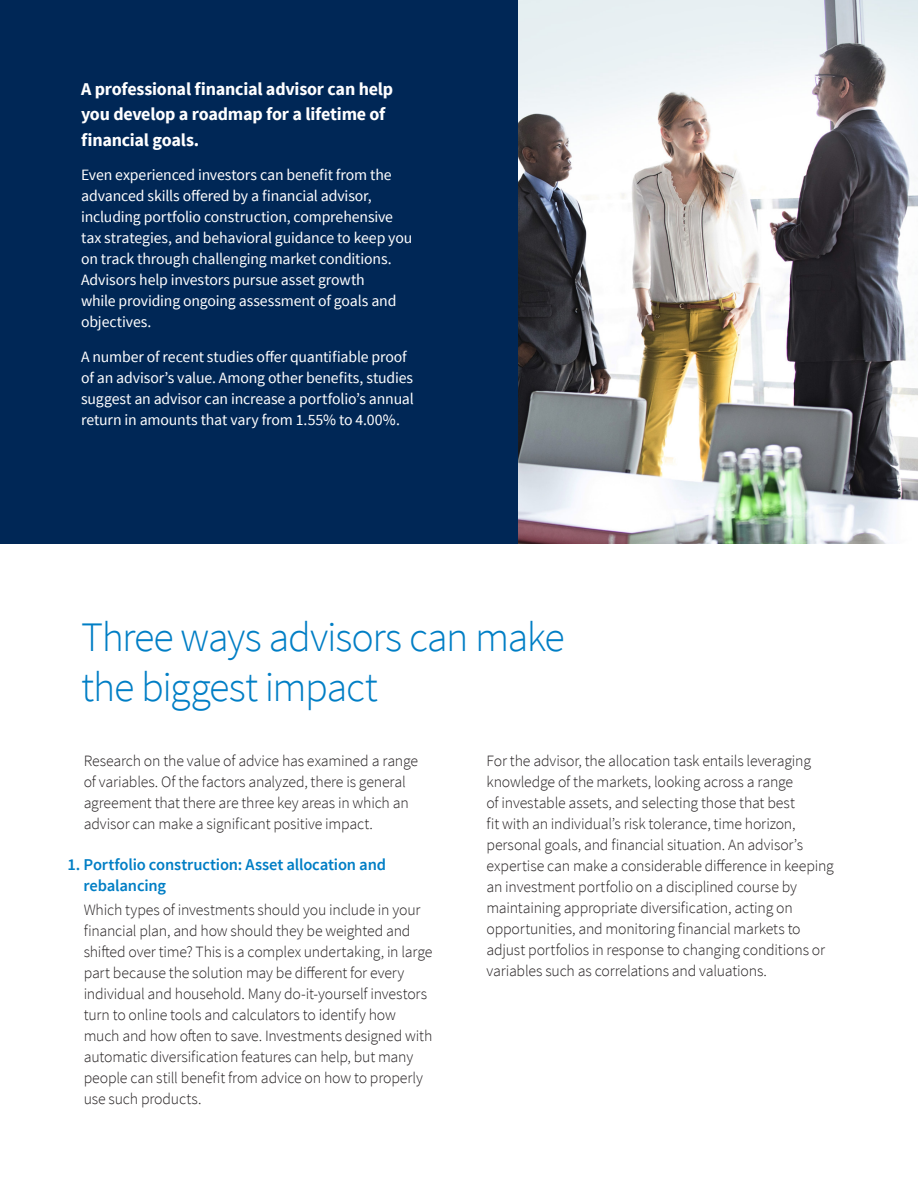
<style>
.page{position:relative;width:918px;height:1188px;background:#fff}
.page>*{position:absolute;margin:0;border:0;box-sizing:border-box;transform-origin:0 0}
.Headline{font:300 42px/49.5px "Source Sans Pro";letter-spacing:-.035em;color:#007ec5}
.Body{font:700 18px/25.5px "Source Sans Pro";letter-spacing:-.01em;color:#fff}
.Subhead{font:600 16.5px/21px "Source Sans Pro";letter-spacing:-.01em;color:#007ec5}
.Body-2{font:300 15.75px/21px "Source Sans Pro";letter-spacing:-.01em;color:#231f20}
.Body-3{font:15.75px/21px "Source Sans Pro";letter-spacing:-.01em;color:#fff}
</style>
<div class="page">
<div style="left:0;top:0;width:592px;height:544px;background:#002756"></div>
<img style="left:518px;top:0;width:400px;height:544px">
<p class="Body" style="left:81px;top:76px;width:314px">A professional financial advisor can help you develop a roadmap for a lifetime of financial goals.</p>
<p class="Body-3" style="left:81px;top:165px;width:333px">Even experienced investors can benefit from the advanced skills offered by a financial advisor, including portfolio construction, comprehensive tax strategies, and behavioral guidance to keep you on track through challenging market conditions.<br>Advisors help investors pursue asset growth<br>while providing ongoing assessment of goals and objectives.</p>
<p class="Body-3" style="left:81px;top:346px;width:334px">A number of recent studies offer quantifiable proof of an advisor’s value. Among other benefits, studies suggest an advisor can increase a portfolio’s annual return in amounts that vary from 1.55% to 4.00%.</p>
<p class="Headline" style="left:81px;top:613px;width:485px">Three ways advisors can make the biggest impact</p>
<p class="Body-2" style="left:84px;top:750px;width:336px">Research on the value of advice has examined a range of variables. Of the factors analyzed, there is general agreement that there are three key areas in which an advisor can make a significant positive impact.</p>
<p class="Subhead" style="left:84px;top:854px;width:304px;text-indent:-16px">1. Portfolio construction: Asset allocation and rebalancing</p>
<p class="Body-2" style="left:84px;top:900px;width:350px">Which types of investments should you include in your financial plan, and how should they be weighted and shifted over time? This is a complex undertaking, in large part because the solution may be different for every individual and household. Many do-it-yourself investors turn to online tools and calculators to identify how much and how often to save. Investments designed with automatic diversification features can help, but many people can still benefit from advice on how to properly use such products.</p>
<p class="Body-2" style="left:486px;top:750px;width:349px">For the advisor, the allocation task entails leveraging knowledge of the markets, looking across a range<br>of investable assets, and selecting those that best<br>fit with an individual’s risk tolerance, time horizon, personal goals, and financial situation. An advisor’s expertise can make a considerable difference in keeping an investment portfolio on a disciplined course by maintaining appropriate diversification, acting on opportunities, and monitoring financial markets to adjust portfolios in response to changing conditions or variables such as correlations and valuations.</p>
</div>
